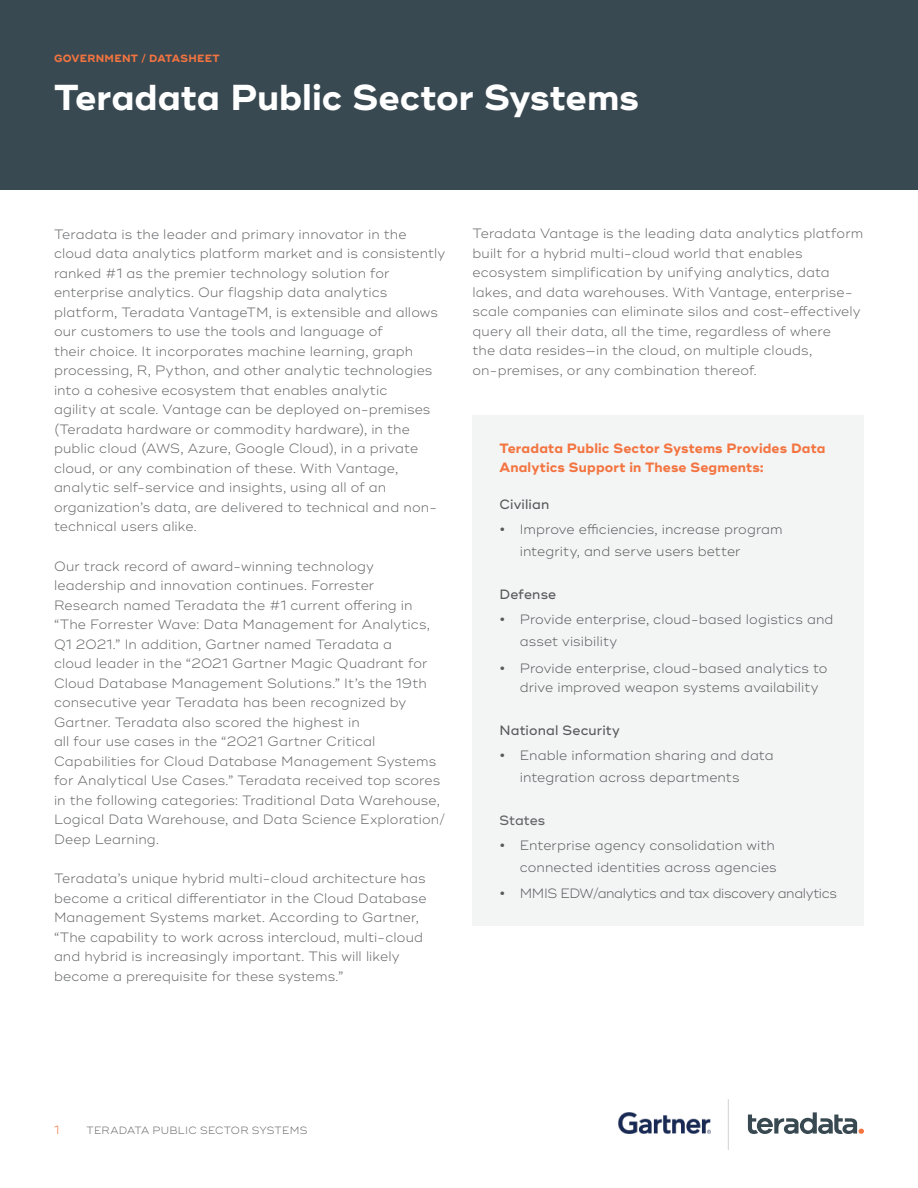
<style>
.page{position:relative;width:918px;height:1188px;background:#fff}
.page>*{position:absolute;margin:0;border:0;box-sizing:border-box;transform-origin:0 0}
.t1{font:700 36px "Ridley Grotesk";color:#fff}
.t2{font:300 13.5px/19.5px "Ridley Grotesk";letter-spacing:.005em;color:#636466}
.t3{font:300 13.5px/22.5px "Ridley Grotesk";letter-spacing:.005em;color:#58595b}
.t4{font:700 13.5px/19.5px "Ridley Grotesk";letter-spacing:.01em;color:#f37440}
.t5{font:300 13.5px "Ridley Grotesk";letter-spacing:-.03em;color:#58595b}
.t6{font:500 13.5px "Ridley Grotesk";letter-spacing:.01em;color:#58595b}
.t7{font:500 13.5px "Ridley Grotesk";letter-spacing:-.005em;color:#636466}
.t8{font:300 12px "Ridley Grotesk";color:#f37440}
.t9{font:300 10.5px "Ridley Grotesk";letter-spacing:.015em;color:#636466}
.t10{font:700 10.5px "Ridley Grotesk";letter-spacing:.03em;color:#f37440}
.s1{font-weight:700}
</style>
<div class="page">
<svg style="left:748px;top:1112px;width:116px;height:22px"></svg>
<div style="left:0;top:0;width:918px;height:190px;background:#394951"></div>
<hr style="left:728px;top:1099px;width:1px;height:51px;background:#d1cfcf">
<img style="left:618px;top:1113px;width:93px;height:21px">
<div style="left:472px;top:415px;width:392px;height:511px;background:#f3f4f4"></div>
<p class="t10" style="left:54px;top:52px;width:167px">GOVERNMENT / DATASHEET</p>
<h1 class="t1" style="left:54px;top:76px;width:587px">Teradata Public Sector Systems</h1>
<p class="t2" style="left:54px;top:225px;width:393px">Teradata is the leader and primary innovator in the cloud data analytics platform market and is consistently ranked #1 as the premier technology solution for enterprise analytics. Our flagship data analytics platform, Teradata VantageTM, is extensible and allows our customers to use the tools and language of<br>their choice. It incorporates machine learning, graph processing, R, Python, and other analytic technologies into a cohesive ecosystem that enables analytic<br>agility at scale. Vantage can be deployed on-premises (Teradata hardware or commodity hardware), in the public cloud (AWS, Azure, Google Cloud), in a private cloud, or any combination of these. With Vantage, analytic self-service and insights, using all of an organization’s data, are delivered to technical and non&shy;technical users alike.</p>
<p class="t2" style="left:54px;top:557px;width:393px">Our track record of award-winning technology leadership and innovation continues. Forrester<br>Research named Teradata the #1 current offering in “The Forrester Wave: Data Management for Analytics, Q1 2021.” In addition, Gartner named Teradata a<br>cloud leader in the “2021 Gartner Magic Quadrant for Cloud Database Management Solutions.” It’s the 19th consecutive year Teradata has been recognized by Gartner. Teradata also scored the highest in<br>all four use cases in the “2021 Gartner Critical Capabilities for Cloud Database Management Systems for Analytical Use Cases.” Teradata received top scores in the following categories: Traditional Data Warehouse, Logical Data Warehouse, and Data Science Exploration/ Deep Learning.</p>
<p class="t2" style="left:54px;top:869px;width:374px">Teradata’s unique hybrid multi-cloud architecture has become a critical differentiator in the Cloud Database Management Systems market. According to Gartner, “The capability to work across intercloud, multi-cloud and hybrid is increasingly important. This will likely become a prerequisite for these systems.”</p>
<p class="t2" style="left:472px;top:224px;width:392px">Teradata Vantage is the leading data analytics platform built for a hybrid multi-cloud world that enables ecosystem simplification by unifying analytics, data lakes, and data warehouses. With Vantage, enterprise&shy;scale companies can eliminate silos and cost-effectively query all their data, all the time, regardless of where<br>the data resides—in the cloud, on multiple clouds, on-premises, or any combination thereof.</p>
<p class="t4" style="left:500px;top:439px;width:328px">Teradata Public Sector Systems Provides Data<br>Analytics Support in These Segments:</p>
<p class="t6" style="left:500px;top:496px;width:51px">Civilian</p>
<p class="t3" style="left:520px;top:518px;width:264px;text-indent:-20px"><span class="s1">•</span> Improve efficiencies, increase program integrity, and serve users better</p>
<p class="t6" style="left:500px;top:586px;width:58px">Defense</p>
<p class="t3" style="left:520px;top:608px;width:315px;text-indent:-20px"><span class="s1">•</span> Provide enterprise, cloud-based logistics and asset visibility</p>
<p class="t3" style="left:520px;top:659px;width:309px;line-height:19.5px;text-indent:-20px"><span class="s1">•</span> Provide enterprise, cloud-based analytics to drive improved weapon systems availability</p>
<p class="t6" style="left:500px;top:722px;width:122px">National Security</p>
<p class="t3" style="left:520px;top:744px;width:255px;text-indent:-20px"><span class="s1">•</span> Enable information sharing and data integration across departments</p>
<p class="t7" style="left:500px;top:812px;width:47px">States</p>
<p class="t3" style="left:500px;top:834px;width:279px;text-align:right"><span class="s1">•</span> Enterprise agency consolidation with connected identities across agencies</p>
<p class="t5" style="left:500px;top:886px;width:339px"><span class="s1">•</span> MMIS EDW/analytics and tax discovery analytics</p>
<p class="t8" style="left:54px;top:1123px;width:7px">1</p>
<p class="t9" style="left:87px;top:1124px;width:222px">TERADATA PUBLIC SECTOR SYSTEMS</p>
</div>
